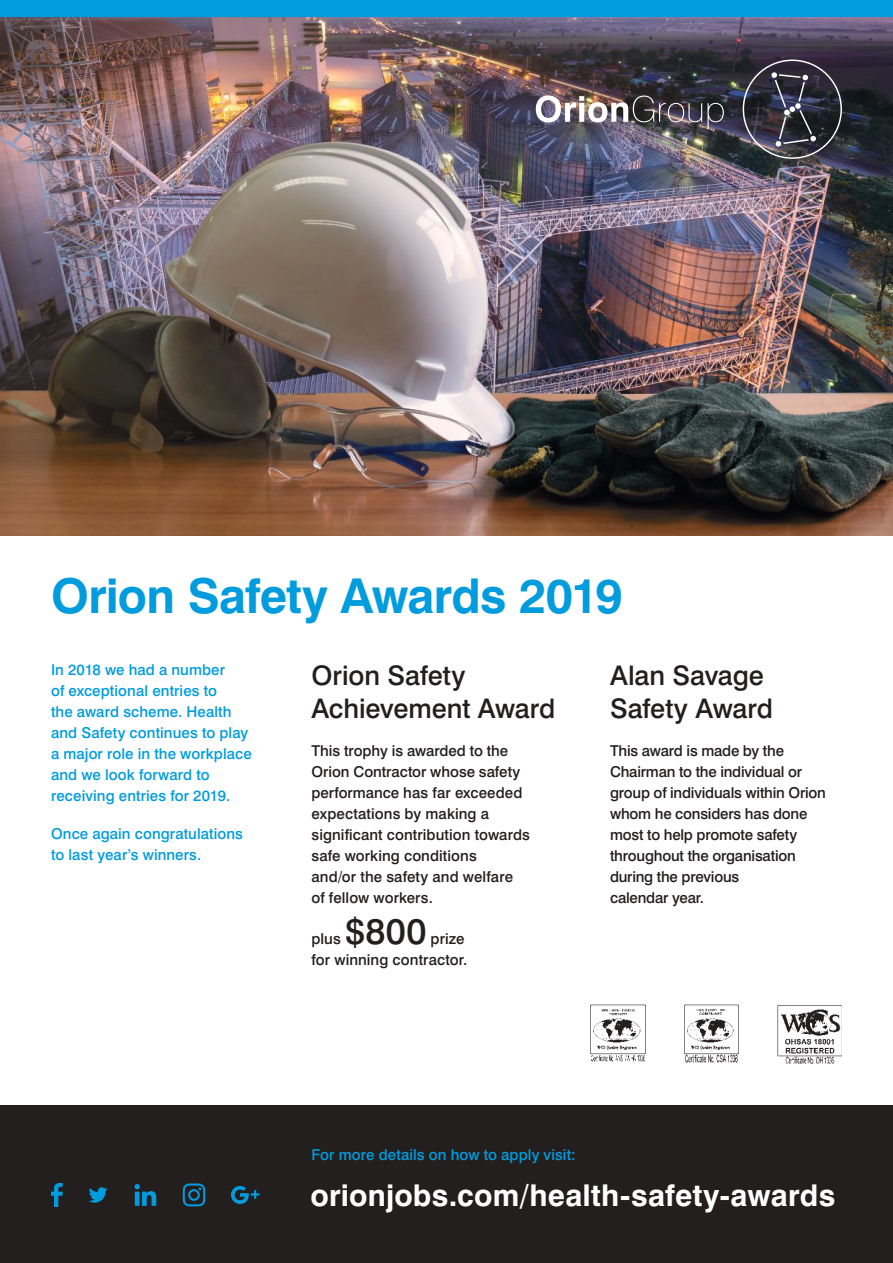
<style>
.page{position:relative;width:893px;height:1263px;background:#fff}
.page>*{position:absolute;margin:0;border:0;box-sizing:border-box;transform-origin:0 0}
.t1{font:700 48px "Swiss 721 BT";letter-spacing:-.015em;color:#009cde}
.t2{font:500 36px "Swiss 721 BT";color:#241f1f}
.t3{font:700 30px "Swiss 721 BT";letter-spacing:.005em;color:#fff}
.t4{font:500 27px/33px "Swiss 721 BT";letter-spacing:-.005em;color:#241f1f}
.t5{font:500 15px/21px "Swiss 721 BT";letter-spacing:-.005em;color:#241f1f}
.t6{font:500 15px/21px "Swiss 721 BT";letter-spacing:.005em;color:#009cde}
</style>
<div class="page">
<div style="left:0;top:1106px;width:893px;height:157px;background:#241f1f"></div>
<div style="left:0;top:0;width:893px;height:17px;background:#009cde"></div>
<svg style="left:51px;top:1183px;width:12px;height:24px"></svg>
<svg style="left:89px;top:1187px;width:19px;height:15px"></svg>
<svg style="left:135px;top:1184px;width:21px;height:22px"></svg>
<svg style="left:183px;top:1183px;width:22px;height:23px"></svg>
<svg style="left:231px;top:1186px;width:28px;height:18px"></svg>
<img style="left:590px;top:1004px;width:55px;height:58px">
<img style="left:684px;top:1004px;width:55px;height:58px">
<img style="left:777px;top:1005px;width:65px;height:58px">
<img style="left:0;top:17px;width:893px;height:519px">
<img style="left:536px;top:95px;width:188px;height:34px">
<svg style="left:743px;top:60px;width:99px;height:99px"></svg>
<h1 class="t1" style="left:51px;top:566px;width:573px">Orion Safety Awards 2019</h1>
<p class="t6" style="left:51px;top:659px;width:202px">In 2018 we had a number<br>of exceptional entries to<br>the award scheme. Health and Safety continues to play a major role in the workplace and we look forward to receiving entries for 2019.</p>
<p class="t6" style="left:51px;top:823px;width:194px">Once again congratulations to last year’s winners.</p>
<h3 class="t4" style="left:311px;top:659px;width:246px">Orion Safety<br>Achievement Award</h3>
<p class="t5" style="left:311px;top:740px;width:220px">This trophy is awarded to the<br>Orion Contractor whose safety performance has far exceeded expectations by making a significant contribution towards safe working conditions<br>and/or the safety and welfare of fellow workers.</p>
<p class="t5" style="left:311px;top:928px;width:31px">plus</p>
<h2 class="t2" style="left:345px;top:909px;width:83px">$800</h2>
<p class="t5" style="left:311px;top:928px;width:157px;text-align:right">prize<br>for winning contractor.</p>
<h3 class="t4" style="left:610px;top:659px;width:165px">Alan Savage<br>Safety Award</h3>
<p class="t5" style="left:610px;top:740px;width:217px">This award is made by the<br>Chairman to the individual or group of individuals within Orion whom he considers has done most to help promote safety throughout the organisation during the previous<br>calendar year.</p>
<p class="t6" style="left:311px;top:1144px;width:266px">For more details on how to apply visit:</p>
<h3 class="t3" style="left:310px;top:1177px;width:526px">orionjobs.com/health-safety-awards</h3>
</div>
